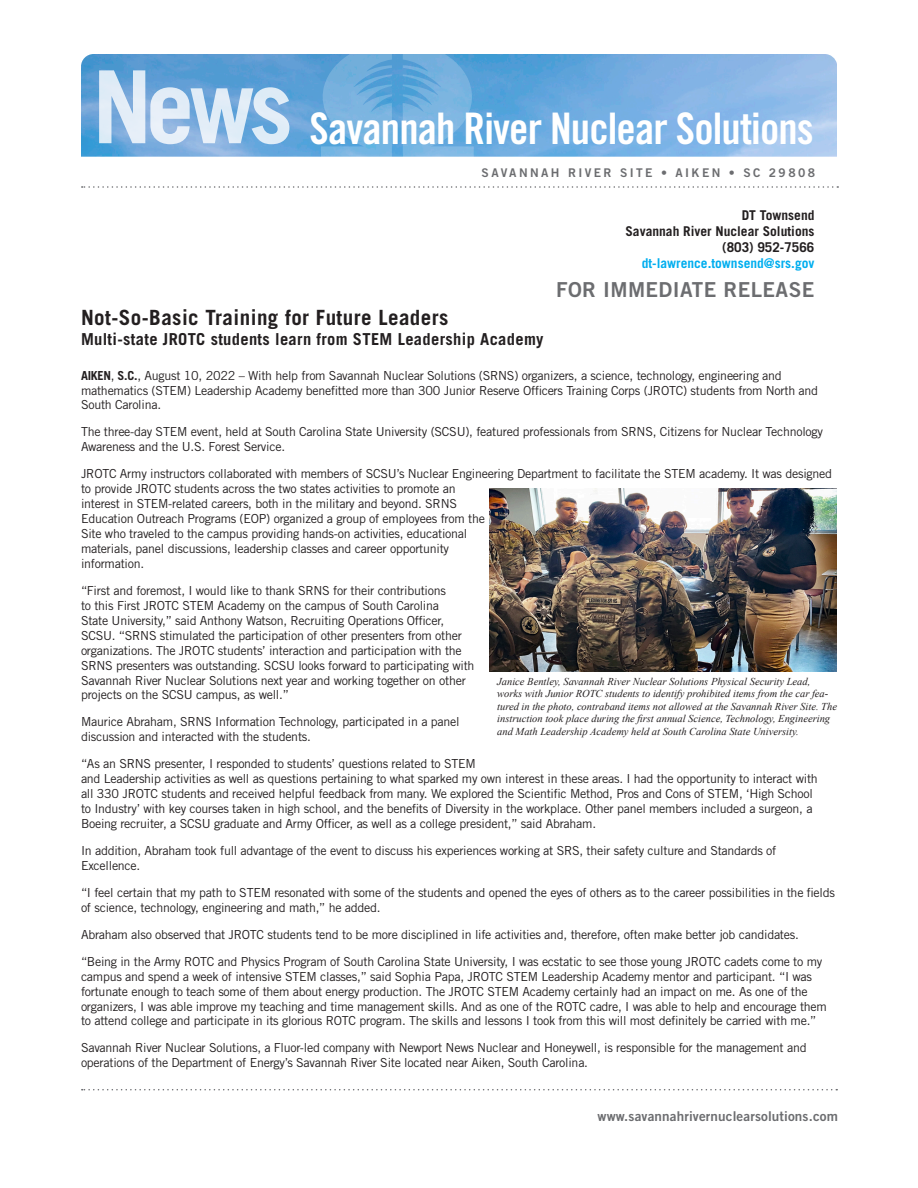
<style>
.page{position:relative;width:918px;height:1188px;background:#fff}
.page>*{position:absolute;margin:0;border:0;box-sizing:border-box;transform-origin:0 0}
.t1{font:43.5px "Trade Gothic LT Std Bd Cn 20";letter-spacing:-.02em;color:#fff}
._01_Headline_01{font:700 21px "Trade Gothic LT Std";letter-spacing:.02em;color:#231f20}
.t2{font:20.7px "Trade Gothic LT Std Bd 2";letter-spacing:.02em;color:#6c6d70}
._01_Headline_01-2{font:700 16.5px "Trade Gothic LT Std";letter-spacing:.02em;color:#231f20}
._07_Media_Contact{font:700 13.5px "Trade Gothic LT Std";color:#231f20}
.t3{font:13.5px "Trade Gothic LT Std Bd 2";letter-spacing:.01em;color:#6c6d70}
._07_Media_Contact-2{font:700 13.5px "Trade Gothic LT Std";color:#00aeef}
._03_Body{font:12.45px/15px "Trade Gothic LT Std";letter-spacing:-.02em;color:#231f20}
.t4{font:12px "Trade Gothic LT Std Bd 2";letter-spacing:.2em;color:#6c6d70}
._03_Body-2{font:italic 10.5px/12.6px "Times New Roman";color:#231f20}
.s1{font-weight:700}
</style>
<div class="page">
<img style="left:81px;top:54px;width:756px;height:103px">
<svg style="left:321px;top:54px;width:71px;height:103px;background:#6daddc"></svg>
<svg style="left:403px;top:54px;width:71px;height:103px;background:#70afde"></svg>
<svg style="left:99px;top:70px;width:190px;height:74px;background:#a6c8e8"></svg>
<svg style="left:82px;top:1089px;width:755px;height:1px"></svg>
<svg style="left:82px;top:186px;width:756px;height:2px"></svg>
<img style="left:490px;top:488px;width:347px;height:183px">
<h1 class="t1" style="left:310px;top:102px;width:506px">Savannah River Nuclear Solutions</h1>
<p class="t4" style="left:482px;top:165px;width:335px">SAVANNAH RIVER SITE • AIKEN • SC 29808</p>
<p class="_07_Media_Contact" style="left:742px;top:207px;width:74px">DT Townsend</p>
<p class="_07_Media_Contact" style="left:625px;top:223px;width:191px">Savannah River Nuclear Solutions</p>
<p class="_07_Media_Contact" style="left:722px;top:239px;width:94px">(803) 952-7566</p>
<p class="_07_Media_Contact-2" style="left:642px;top:255px;width:174px">dt-lawrence.townsend@srs.gov</p>
<p class="t2" style="left:556px;top:277px;width:260px">FOR IMMEDIATE RELEASE</p>
<p class="_01_Headline_01" style="left:81px;top:305px;width:369px">Not-So-Basic Training for Future Leaders</p>
<p class="_01_Headline_01-2" style="left:81px;top:329px;width:464px">Multi-state JROTC students learn from STEM Leadership Academy</p>
<p class="_03_Body" style="left:81px;top:368px;width:739px"><span class="s1">AIKEN</span>, <span class="s1">S.C.</span>, August 10, 2022 – With help from Savannah Nuclear Solutions (SRNS) organizers, a science, technology, engineering and mathematics (STEM) Leadership Academy benefitted more than 300 Junior Reserve Officers Training Corps (JROTC) students from North and<br>South Carolina.</p>
<p class="_03_Body" style="left:81px;top:424px;width:744px">The three-day STEM event, held at South Carolina State University (SCSU), featured professionals from SRNS, Citizens for Nuclear Technology<br>Awareness and the U.S. Forest Service.</p>
<p class="_03_Body" style="left:81px;top:466px;width:753px">JROTC Army instructors collaborated with members of SCSU’s Nuclear Engineering Department to facilitate the STEM academy. It was designed to provide JROTC students across the two states activities to promote an<br>interest in STEM-related careers, both in the military and beyond. SRNS<br>Education Outreach Programs (EOP) organized a group of employees from the<br>Site who traveled to the campus providing hands-on activities, educational<br>materials, panel discussions, leadership classes and career opportunity<br>information.</p>
<p class="_03_Body" style="left:81px;top:583px;width:395px">“First and foremost, I would like to thank SRNS for their contributions<br>to this First JROTC STEM Academy on the campus of South Carolina<br>State University,” said Anthony Watson, Recruiting Operations Officer, SCSU. “SRNS stimulated the participation of other presenters from other organizations. The JROTC students’ interaction and participation with the SRNS presenters was outstanding. SCSU looks forward to participating with Savannah River Nuclear Solutions next year and working together on other projects on the SCSU campus, as well.”</p>
<p class="_03_Body" style="left:81px;top:714px;width:380px">Maurice Abraham, SRNS Information Technology, participated in a panel discussion and interacted with the students.</p>
<p class="_03_Body" style="left:81px;top:756px;width:738px">“As an SRNS presenter, I responded to students’ questions related to STEM<br>and Leadership activities as well as questions pertaining to what sparked my own interest in these areas. I had the opportunity to interact with all 330 JROTC students and received helpful feedback from many. We explored the Scientific Method, Pros and Cons of STEM, ‘High School to Industry’ with key courses taken in high school, and the benefits of Diversity in the workplace. Other panel members included a surgeon, a Boeing recruiter, a SCSU graduate and Army Officer, as well as a college president,” said Abraham.</p>
<p class="_03_Body" style="left:81px;top:843px;width:697px">In addition, Abraham took full advantage of the event to discuss his experiences working at SRS, their safety culture and Standards of<br>Excellence.</p>
<p class="_03_Body" style="left:81px;top:885px;width:755px">“I feel certain that my path to STEM resonated with some of the students and opened the eyes of others as to the career possibilities in the fields of science, technology, engineering and math,” he added.</p>
<p class="_03_Body" style="left:81px;top:927px;width:719px">Abraham also observed that JROTC students tend to be more disciplined in life activities and, therefore, often make better job candidates.</p>
<p class="_03_Body" style="left:81px;top:954px;width:747px">“Being in the Army ROTC and Physics Program of South Carolina State University, I was ecstatic to see those young JROTC cadets come to my campus and spend a week of intensive STEM classes,” said Sophia Papa, JROTC STEM Leadership Academy mentor and participant. “I was fortunate enough to teach some of them about energy production. The JROTC STEM Academy certainly had an impact on me. As one of the organizers, I was able improve my teaching and time management skills. And as one of the ROTC cadre, I was able to help and encourage them to attend college and participate in its glorious ROTC program. The skills and lessons I took from this will most definitely be carried with me.”</p>
<p class="_03_Body" style="left:81px;top:1040px;width:727px">Savannah River Nuclear Solutions, a Fluor-led company with Newport News Nuclear and Honeywell, is responsible for the management and operations of the Department of Energy’s Savannah River Site located near Aiken, South Carolina.</p>
<p class="_03_Body-2" style="left:497px;top:674px;width:341px">Janice Bentley, Savannah River Nuclear Solutions Physical Security Lead, works with Junior ROTC students to identify prohibited items from the car fea&shy;tured in the photo, contraband items not allowed at the Savannah River Site. The instruction took place during the first annual Science, Technology, Engineering and Math Leadership Academy held at South Carolina State University.</p>
<p class="t3" style="left:598px;top:1107px;width:242px">www.savannahrivernuclearsolutions.com</p>
</div>
